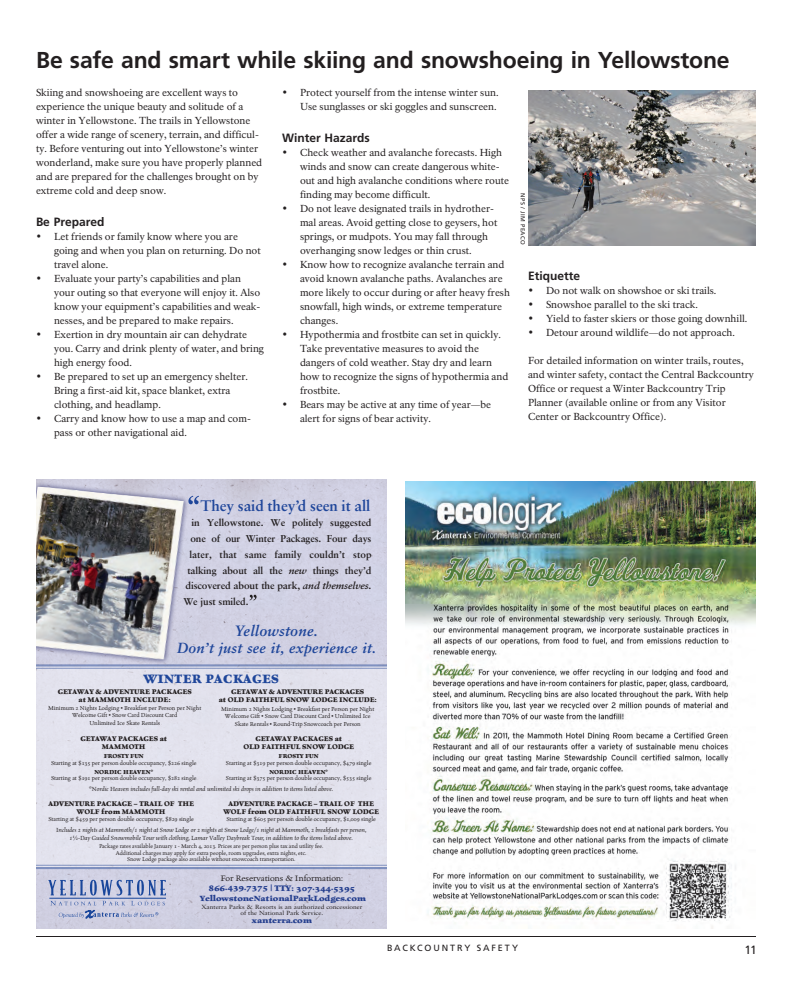
<style>
.page{position:relative;width:792px;height:1008px;background:#fff}
.page>*{position:absolute;margin:0;border:0;box-sizing:border-box;transform-origin:0 0}
.t1{font:700 23px "Frutiger LT Std";letter-spacing:-.005em;color:#231f20}
.t2{font:700 15.2px "Sabon";letter-spacing:-.005em;color:#1f469a}
.t3{font:italic 700 15px "Sabon";letter-spacing:.015em;color:#1f469a}
.t4{font:italic 700 14.7px "Sabon";letter-spacing:.015em;color:#1f469a}
.t5{font:700 13.6px "Celestia Antiqua";letter-spacing:.02em;color:#1f469a}
.t6{font:700 12px "Frutiger LT Std";color:#231f20}
.t7{font:12px "Frutiger LT Std";color:#231f20}
.t8{font:10px/14px "NPS Rawlinson OT";color:#231f20}
.t9{font:700 10px "Sabon";letter-spacing:-.01em;color:#231f20}
.t10{font:700 9px "Celestia Antiqua";letter-spacing:-.015em;color:#253f8e;scale:1.1 1}
.t11{font:9px "Celestia Antiqua";letter-spacing:-.015em;color:#231f20;scale:1.1 1}
.t12{font:9px "Frutiger LT Std";letter-spacing:.21em;color:#231f20}
.t13{font:700 8.6px "Celestia Antiqua";letter-spacing:-.015em;color:#253f8e;scale:1.1 1}
.t14{font:700 8.5px "Celestia Antiqua";letter-spacing:-.015em;color:#253f8e;scale:1.1 1}
.t15{font:700 7.6px/7.6px "Celestia Antiqua";color:#231f20;text-align:center}
.t16{font:italic 7.1px/7.6px "Celestia Antiqua";letter-spacing:-.01em;color:#231f20;text-align:center}
.t17{font:6.5px/7.6px "Celestia Antiqua";letter-spacing:-.01em;color:#231f20;text-align:center}
.t18{font:700 6.5px "Celestia Antiqua";color:#231f20}
.t19{font:6.3px/6.3px "Celestia Antiqua";letter-spacing:-.01em;color:#231f20;text-align:center}
.t20{font:6px/6.6px "Sabon";color:#231f20;text-align:center;scale:1.1 1}
.t21{font:6px "Frutiger LT Std";letter-spacing:.075em;color:#231f20}
.s1{font-weight:500;font-size:12px}
.s2{font-style:italic}
</style>
<div class="page">
<hr style="left:36px;top:936px;width:720px;height:1px;background:#231f20">
<img style="left:405px;top:481px;width:351px;height:448px">
<img style="left:666px;top:861px;width:62px;height:59px">
<div style="left:36px;top:479px;width:351px;height:450px;background:#d0d0e3"></div>
<svg style="left:190px;top:496px;width:9px;height:8px"></svg>
<svg style="left:249px;top:595px;width:8px;height:5px"></svg>
<div style="left:36px;top:666px;width:351px;height:203px;background:#e2e2ed"></div>
<hr style="left:36px;top:664px;width:351px;height:3px;background:#1f469a">
<hr style="left:36px;top:668px;width:351px;height:1px;background:#1f469a">
<div style="left:36px;top:481px;width:154px;height:184px;background:#22245e;opacity:.75"></div>
<img style="left:36px;top:487px;width:149px;height:173px">
<hr style="left:36px;top:867px;width:351px;height:2px;background:#1f469a">
<hr style="left:36px;top:865px;width:351px;height:1px;background:#1f469a">
<svg style="left:48px;top:880px;width:118px;height:38px;background:#acb4d4"></svg>
<img style="left:528px;top:91px;width:228px;height:154px">
<h1 class="t1" style="left:36px;top:46px;width:695px">Be safe and smart while skiing and snowshoeing in Yellowstone</h1>
<p class="t8" style="left:36px;top:85px;width:228px">Skiing and snowshoeing are excellent ways to experience the unique beauty and solitude of a winter in Yellowstone. The trails in Yellowstone offer a wide range of scenery, terrain, and difficul&shy;ty. Before venturing out into Yellowstone’s winter wonderland, make sure you have properly planned and are prepared for the challenges brought on by extreme cold and deep snow.</p>
<p class="t6" style="left:36px;top:215px;width:70px">Be Prepared</p>
<p class="t8" style="left:54px;top:229px;width:208px;text-indent:-18px"><span class="s1">•</span> Let friends or family know where you are going and when you plan on returning. Do not travel alone.</p>
<p class="t8" style="left:54px;top:271px;width:208px;text-indent:-18px"><span class="s1">•</span> Evaluate your party’s capabilities and plan your outing so that everyone will enjoy it. Also know your equipment’s capabilities and weak&shy;nesses, and be prepared to make repairs.</p>
<p class="t8" style="left:54px;top:327px;width:211px;text-indent:-18px"><span class="s1">•</span> Exertion in dry mountain air can dehydrate you. Carry and drink plenty of water, and bring high energy food.</p>
<p class="t8" style="left:54px;top:369px;width:195px;text-indent:-18px"><span class="s1">•</span> Be prepared to set up an emergency shelter.<br>Bring a first-aid kit, space blanket, extra clothing, and headlamp.</p>
<p class="t8" style="left:54px;top:411px;width:199px;text-indent:-18px"><span class="s1">•</span> Carry and know how to use a map and com&shy;pass or other navigational aid.</p>
<p class="t8" style="left:282px;top:85px;width:218px;text-align:right"><span class="s1">•</span> Protect yourself from the intense winter sun.<br>Use sunglasses or ski goggles and sunscreen.</p>
<p class="t6" style="left:282px;top:131px;width:89px">Winter Hazards</p>
<p class="t8" style="left:300px;top:145px;width:211px;text-indent:-18px"><span class="s1">•</span> Check weather and avalanche forecasts. High winds and snow can create dangerous white&shy;out and high avalanche conditions where route finding may become difficult.</p>
<p class="t8" style="left:300px;top:201px;width:199px;text-indent:-18px"><span class="s1">•</span> Do not leave designated trails in hydrother&shy;mal areas. Avoid getting close to geysers, hot springs, or mudpots. You may fall through overhanging snow ledges or thin crust.</p>
<p class="t8" style="left:300px;top:257px;width:211px;text-indent:-18px"><span class="s1">•</span> Know how to recognize avalanche terrain and avoid known avalanche paths. Avalanches are more likely to occur during or after heavy fresh snowfall, high winds, or extreme temperature changes.</p>
<p class="t8" style="left:300px;top:327px;width:210px;text-indent:-18px"><span class="s1">•</span> Hypothermia and frostbite can set in quickly.<br>Take preventative measures to avoid the dangers of cold weather. Stay dry and learn how to recognize the signs of hypothermia and frostbite.</p>
<p class="t8" style="left:300px;top:397px;width:193px;text-indent:-18px"><span class="s1">•</span> Bears may be active at any time of year—be alert for signs of bear activity.</p>
<p class="t21" style="left:526px;top:193px;width:53px;rotate:90deg">NPS / JIM PEACO</p>
<p class="t6" style="left:528px;top:269px;width:54px">Etiquette</p>
<p class="t8" style="left:528px;top:283px;width:190px"><span class="s1">•</span> Do not walk on showshoe or ski trails.</p>
<p class="t8" style="left:528px;top:297px;width:172px"><span class="s1">•</span> Snowshoe parallel to the ski track.</p>
<p class="t8" style="left:528px;top:311px;width:221px"><span class="s1">•</span> Yield to faster skiers or those going downhill.</p>
<p class="t8" style="left:528px;top:325px;width:208px"><span class="s1">•</span> Detour around wildlife—do not approach.</p>
<p class="t8" style="left:528px;top:353px;width:227px">For detailed information on winter trails, routes, and winter safety, contact the Central Backcountry Office or request a Winter Backcountry Trip Planner (available online or from any Visitor Center or Backcountry Office).</p>
<h2 class="t2" style="left:201px;top:496px;width:171px">They said they’d seen it all</h2>
<p class="t9" style="left:191px;top:517px;width:181px">in Yellowstone. We politely suggested</p>
<p class="t9" style="left:190px;top:532px;width:182px">one of our Winter Packages. Four days</p>
<p class="t9" style="left:189px;top:548px;width:184px">later, that same family couldn’t stop</p>
<p class="t9" style="left:187px;top:564px;width:186px">talking about all the <span class="s2">new</span> things they’d</p>
<p class="t9" style="left:185px;top:580px;width:187px">discovered about the park, <span class="s2">and themselves</span>.</p>
<p class="t9" style="left:183px;top:595px;width:67px">We just smiled.</p>
<h3 class="t3" style="left:235px;top:621px;width:84px">Yellowstone.</h3>
<h3 class="t4" style="left:177px;top:639px;width:201px">Don’t just see it, experience it.</h3>
<h3 class="t5" style="left:144px;top:671px;width:137px">WINTER PACKAGES</h3>
<p class="t15" style="left:58px;top:688px;width:136px">GETAWAY &amp; ADVENTURE PACKAGES at MAMMOTH INCLUDE:</p>
<p class="t17" style="left:48px;top:704px;width:155px">Minimum 2 Nights Lodging • Breakfast per Person per Night<br>Welcome Gift • Snow Card Discount Card<br>Unlimited Ice Skate Rentals</p>
<p class="t15" style="left:80px;top:735px;width:88px">GETAWAY PACKAGES at<br>MAMMOTH</p>
<p class="t18" style="left:104px;top:753px;width:42px">FROSTY FUN</p>
<p class="t17" style="left:51px;top:759px;width:147px">Starting at $135 per person double occupancy, $226 single</p>
<p class="t18" style="left:94px;top:768px;width:60px">NORDIC HEAVEN*</p>
<p class="t17" style="left:51px;top:775px;width:147px">Starting at $191 per person double occupancy, $282 single</p>
<p class="t15" style="left:219px;top:688px;width:160px">GETAWAY &amp; ADVENTURE PACKAGES<br>at OLD FAITHFUL SNOW LODGE INCLUDE:</p>
<p class="t17" style="left:221px;top:705px;width:155px">Minimum 2 Nights Lodging • Breakfast per Person per Night<br>Welcome Gift • Snow Card Discount Card • Unlimited Ice<br>Skate Rentals • Round-Trip Snowcoach per Person</p>
<p class="t15" style="left:243px;top:735px;width:112px">GETAWAY PACKAGES at<br>OLD FAITHFUL SNOW LODGE</p>
<p class="t18" style="left:279px;top:753px;width:42px">FROSTY FUN</p>
<p class="t17" style="left:226px;top:759px;width:147px">Starting at $319 per person double occupancy, $479 single</p>
<p class="t18" style="left:269px;top:768px;width:60px">NORDIC HEAVEN*</p>
<p class="t17" style="left:226px;top:775px;width:147px">Starting at $375 per person double occupancy, $535 single</p>
<p class="t16" style="left:89px;top:785px;width:245px">*Nordic Heaven includes full-day ski rental and unlimited ski drops in addition to items listed above.</p>
<p class="t15" style="left:48px;top:800px;width:147px">ADVENTURE PACKAGE – TRAIL OF THE<br>WOLF from MAMMOTH</p>
<p class="t17" style="left:48px;top:815px;width:147px">Starting at $459 per person double occupancy, $829 single</p>
<p class="t15" style="left:223px;top:800px;width:157px">ADVENTURE PACKAGE – TRAIL OF THE<br>WOLF from OLD FAITHFUL SNOW LODGE</p>
<p class="t17" style="left:226px;top:815px;width:151px">Starting at $605 per person double occupancy, $1,009 single</p>
<p class="t16" style="left:56px;top:826px;width:311px">Includes 2 nights at Mammoth/1 night at Snow Lodge or 2 nights at Snow Lodge/1 night at Mammoth, 2 breakfasts per person,<br>1½-Day Guided Snowmobile Tour with clothing, Lamar Valley Daybreak Tour, in addition to the items listed above.</p>
<p class="t11" style="left:220px;top:873px;width:113px">For Reservations &amp; Information:</p>
<p class="t10" style="left:209px;top:883px;width:135px">866.439.7375 | TTY: 307.344.5395</p>
<p class="t14" style="left:200px;top:893px;width:153px">YellowstoneNationalParkLodges.com</p>
<p class="t20" style="left:201px;top:903px;width:148px">Xanterra Parks &amp; Resorts is an authorized concessioner of the National Park Service.</p>
<p class="t13" style="left:252px;top:915px;width:56px">xanterra.com</p>
<p class="t19" style="left:99px;top:843px;width:226px">Package rates available January 1 - March 4, 2013. Prices are per person plus tax and utility fee.<br>Additional charges may apply for extra people, room upgrades, extra nights, etc.<br>Snow Lodge package also available without snowcoach transportation.</p>
<p class="t12" style="left:387px;top:943px;width:133px">BACKCOUNTRY SAFETY</p>
<p class="t7" style="left:744px;top:942px;width:14px">11</p>
</div>
